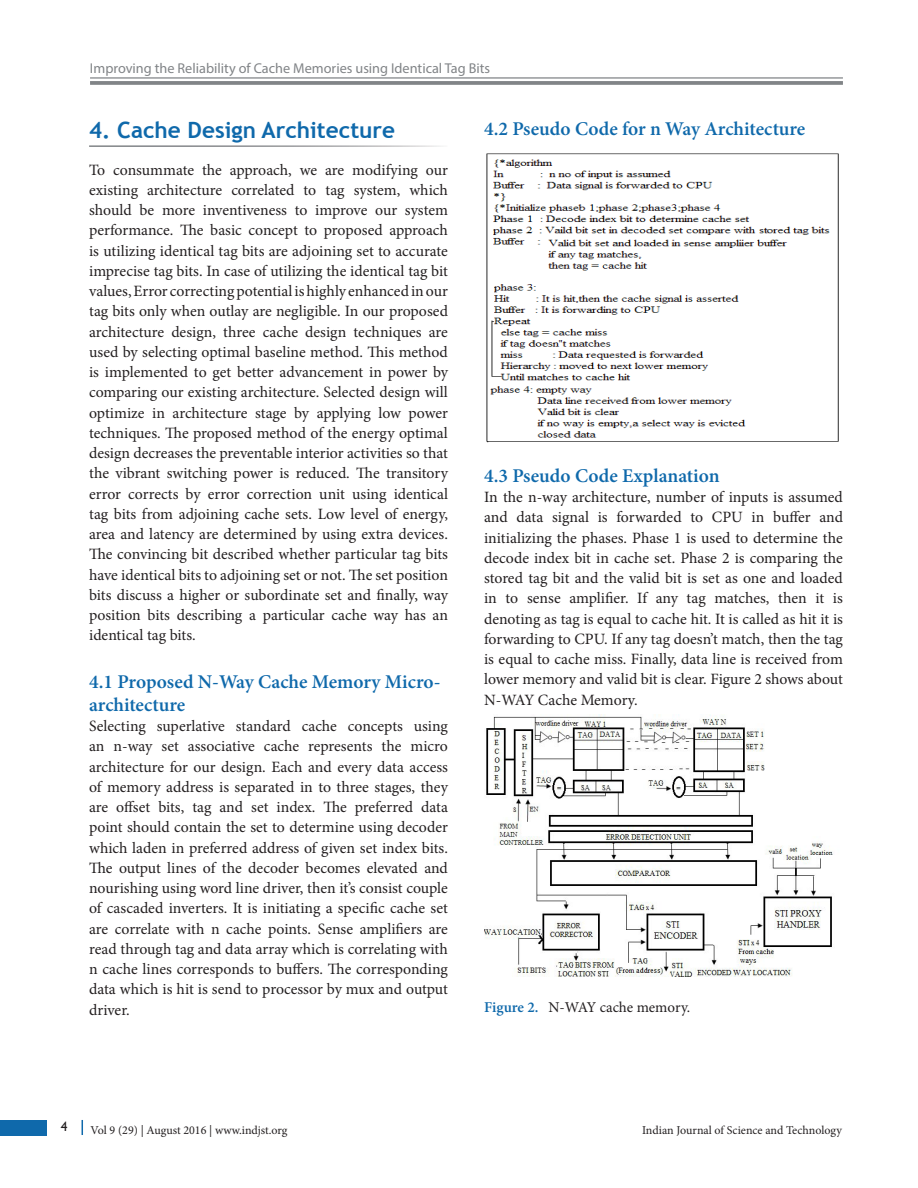
<style>
.page{position:relative;width:918px;height:1188px;background:#fff}
.page>*{position:absolute;margin:0;border:0;box-sizing:border-box;transform-origin:0 0}
.Body_Head{font:700 22.5px "Trebuchet MS";color:#0f69ab}
.Body_SubHead1{font:600 19.5px/23.2px "Minion Pro";color:#0f69ab}
.Body_Text_Ind_L{font:15.75px/20.2px "Minion Pro";letter-spacing:-.005em;color:#231f20;text-align:justify}
.t1{font:15px "Minion Pro";letter-spacing:-.005em;color:#231f20}
.t2{font:14.25px "Myriad Pro";color:#818487}
.t3{font:13.5px "Gill Sans";color:#231f20}
.t4{font:12px "Minion Pro";color:#231f20}
.s1{font-weight:600;color:#0f69ab}
</style>
<div class="page">
<div style="left:0;top:1120px;width:47px;height:15px;background:#0f69ab"></div>
<svg style="left:82px;top:1120px;width:1px;height:15px"></svg>
<hr style="left:90px;top:77px;width:753px;height:2px;background:#818487">
<svg style="left:90px;top:81px;width:753px;height:4px;background:#888b8e"></svg>
<img style="left:486px;top:153px;width:353px;height:290px">
<img style="left:484px;top:715px;width:349px;height:262px">
<p class="t2" style="left:90px;top:59px;width:402px">Improving the Reliability of Cache Memories using Identical Tag Bits</p>
<p class="Body_Head" style="left:89px;top:116px;width:307px">4. Cache Design Architecture</p>
<p class="Body_Text_Ind_L" style="left:89px;top:160px;width:360px">To consummate the approach, we are modifying our existing architecture correlated to tag system, which should be more inventiveness to improve our system performance. The basic concept to proposed approach is utilizing identical tag bits are adjoining set to accurate imprecise tag bits. In case of utilizing the identical tag bit values, Error correcting potential is highly enhanced in our tag bits only when outlay are negligible. In our proposed architecture design, three cache design techniques are used by selecting optimal baseline method. This method is implemented to get better advancement in power by comparing our existing architecture. Selected design will optimize in architecture stage by applying low power techniques. The proposed method of the energy optimal design decreases the preventable interior activities so that the vibrant switching power is reduced. The transitory error corrects by error correction unit using identical tag bits from adjoining cache sets. Low level of energy, area and latency are determined by using extra devices.<br>The convincing bit described whether particular tag bits have identical bits to adjoining set or not. The set position bits discuss a higher or subordinate set and finally, way position bits describing a particular cache way has an identical tag bits.</p>
<p class="Body_SubHead1" style="left:89px;top:670px;width:353px">4.1 Proposed N-Way Cache Memory Micro&shy;architecture</p>
<p class="Body_Text_Ind_L" style="left:89px;top:716px;width:360px">Selecting superlative standard cache concepts using an n-way set associative cache represents the micro architecture for our design. Each and every data access of memory address is separated in to three stages, they are offset bits, tag and set index. The preferred data point should contain the set to determine using decoder which laden in preferred address of given set index bits.<br>The output lines of the decoder becomes elevated and nourishing using word line driver, then it’s consist couple of cascaded inverters. It is initiating a specific cache set are correlate with n cache points. Sense amplifiers are read through tag and data array which is correlating with n cache lines corresponds to buffers. The corresponding data which is hit is send to processor by mux and output driver.</p>
<p class="Body_SubHead1" style="left:484px;top:117px;width:323px">4.2 Pseudo Code for n Way Architecture</p>
<p class="Body_SubHead1" style="left:484px;top:464px;width:237px">4.3 Pseudo Code Explanation</p>
<p class="Body_Text_Ind_L" style="left:484px;top:487px;width:360px">In the n-way architecture, number of inputs is assumed and data signal is forwarded to CPU in buffer and initializing the phases. Phase 1 is used to determine the decode index bit in cache set. Phase 2 is comparing the stored tag bit and the valid bit is set as one and loaded in to sense amplifier. If any tag matches, then it is denoting as tag is equal to cache hit. It is called as hit it is forwarding to CPU. If any tag doesn’t match, then the tag is equal to cache miss. Finally, data line is received from lower memory and valid bit is clear. Figure 2 shows about N-WAY Cache Memory.</p>
<p class="t1" style="left:484px;top:997px;width:208px"><span class="s1">Figure 2.</span> N-WAY cache memory.</p>
<p class="t3" style="left:61px;top:1119px;width:8px">4</p>
<p class="t4" style="left:91px;top:1122px;width:198px">Vol 9 (29) | August 2016 | www.indjst.org</p>
<p class="t4" style="left:642px;top:1122px;width:201px">Indian Journal of Science and Technology</p>
</div>
